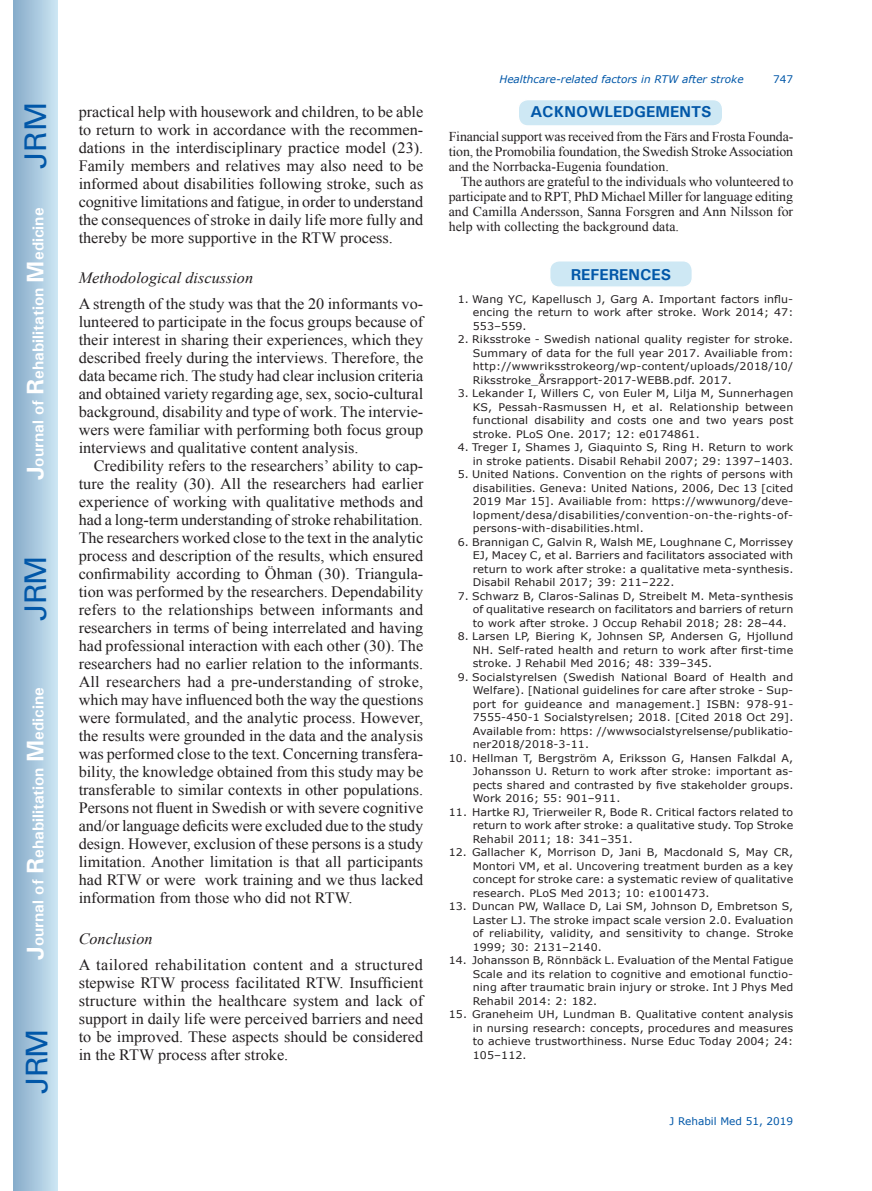
<style>
.page{position:relative;width:872px;height:1191px;background:#fff}
.page>*{position:absolute;margin:0;border:0;box-sizing:border-box;transform-origin:0 0}
.t1{font:30px "Univers";letter-spacing:-.03em;color:#0157a8}
.t2{font:15.75px/18px "Times New Roman";color:#231f20;text-align:justify}
.t3{font:700 15.75px "Univers";color:#fff}
.t4{font:italic 15.75px "Times New Roman";color:#231f20}
.t5{font:700 15.75px "Univers";color:#0157a8}
.t6{font:13.5px/15px "Times New Roman";color:#231f20;text-align:justify}
.t7{font:10.5px/13.5px "Verdana";letter-spacing:.01em;color:#231f20;text-align:justify;scale:1.05 1}
.t8{font:italic 10.5px "Verdana";color:#0157a8}
.t9{font:10.5px "Verdana";color:#0157a8}
.s1{font-size:24px}
</style>
<div class="page">
<div style="left:14px;top:0;width:43px;height:1191px;background:linear-gradient(to right,#88acca,#cbe5f2)"></div>
<div style="left:549px;top:261px;width:143px;height:26px;background:#cee8f4;border-radius:10px"></div>
<div style="left:549px;top:260px;width:144px;height:28px;border:2px solid #fff;border-radius:10px"></div>
<div style="left:518px;top:100px;width:204px;height:26px;background:#cee8f4;border-radius:10px"></div>
<div style="left:517px;top:99px;width:206px;height:28px;border:2px solid #fff;border-radius:10px"></div>
<h1 class="t1" style="left:18px;top:169px;width:68px;rotate:-90deg">JRM</h1>
<h2 class="t3" style="left:28px;top:480px;width:274px;rotate:-90deg"><span class="s1">J</span>ournal of <span class="s1">R</span>ehabilitation <span class="s1">M</span>edicine</h2>
<h1 class="t1" style="left:18px;top:620px;width:67px;rotate:-90deg">JRM</h1>
<h2 class="t3" style="left:28px;top:959px;width:274px;rotate:-90deg"><span class="s1">J</span>ournal of <span class="s1">R</span>ehabilitation <span class="s1">M</span>edicine</h2>
<h1 class="t1" style="left:19px;top:1093px;width:67px;rotate:-90deg">JRM</h1>
<p class="t2" style="left:79px;top:103px;width:346px">practical help with housework and children, to be able to return to work in accordance with the recommen&shy;dations in the interdisciplinary practice model (23).<br>Family members and relatives may also need to be informed about disabilities following stroke, such as cognitive limitations and fatigue, in order to understand the consequences of stroke in daily life more fully and thereby be more supportive in the RTW process.</p>
<h2 class="t4" style="left:79px;top:267px;width:176px">Methodological discussion</h2>
<p class="t2" style="left:79px;top:294px;width:346px">A strength of the study was that the 20 informants vo&shy;lunteered to participate in the focus groups because of their interest in sharing their experiences, which they described freely during the interviews. Therefore, the data became rich. The study had clear inclusion criteria and obtained variety regarding age, sex, socio-cultural background, disability and type of work. The intervie&shy;wers were familiar with performing both focus group interviews and qualitative content analysis.</p>
<p class="t2" style="left:79px;top:456px;width:346px;text-indent:15px">Credibility refers to the researchers’ ability to cap&shy;ture the reality (30). All the researchers had earlier experience of working with qualitative methods and had a long-term understanding of stroke rehabilitation.<br>The researchers worked close to the text in the analytic process and description of the results, which ensured confirmability according to Öhman (30). Triangula&shy;tion was performed by the researchers. Dependability refers to the relationships between informants and researchers in terms of being interrelated and having had professional interaction with each other (30). The researchers had no earlier relation to the informants.<br>All researchers had a pre-understanding of stroke, which may have influenced both the way the questions were formulated, and the analytic process. However, the results were grounded in the data and the analysis was performed close to the text. Concerning transfera&shy;bility, the knowledge obtained from this study may be transferable to similar contexts in other populations.<br>Persons not fluent in Swedish or with severe cognitive and/or language deficits were excluded due to the study design. However, exclusion of these persons is a study limitation. Another limitation is that all participants had RTW or were work training and we thus lacked information from those who did not RTW.</p>
<h2 class="t4" style="left:79px;top:928px;width:75px">Conclusion</h2>
<p class="t2" style="left:79px;top:955px;width:346px">A tailored rehabilitation content and a structured stepwise RTW process facilitated RTW. Insufficient structure within the healthcare system and lack of support in daily life were perceived barriers and need to be improved. These aspects should be considered in the RTW process after stroke.</p>
<p class="t8" style="left:499px;top:72px;width:246px">Healthcare-related factors in RTW after stroke</p>
<p class="t9" style="left:773px;top:72px;width:22px">747</p>
<h2 class="t5" style="left:530px;top:102px;width:183px">ACKNOWLEDGEMENTS</h2>
<p class="t6" style="left:449px;top:129px;width:346px">Financial support was received from the Färs and Frosta Founda&shy;tion, the Promobilia foundation, the Swedish Stroke Association and the Norrbacka-Eugenia foundation.</p>
<p class="t6" style="left:449px;top:174px;width:346px;text-indent:12px">The authors are grateful to the individuals who volunteered to participate and to RPT, PhD Michael Miller for language editing and Camilla Andersson, Sanna Forsgren and Ann Nilsson for help with collecting the background data.</p>
<h2 class="t5" style="left:571px;top:265px;width:102px">REFERENCES</h2>
<p class="t7" style="left:473px;top:292px;width:307px;text-indent:-15px">1. Wang YC, Kapellusch J, Garg A. Important factors influ&shy;encing the return to work after stroke. Work 2014; 47:<br>553–559.</p>
<p class="t7" style="left:473px;top:333px;width:307px;text-indent:-15px">2. Riksstroke - Swedish national quality register for stroke.<br>Summary of data for the full year 2017. Availiable from: http://wwwriksstrokeorg/wp-content/uploads/2018/10/ Riksstroke_Årsrapport-2017-WEBB.pdf. 2017.</p>
<p class="t7" style="left:473px;top:387px;width:307px;text-indent:-15px">3. Lekander I, Willers C, von Euler M, Lilja M, Sunnerhagen KS, Pessah-Rasmussen H, et al. Relationship between functional disability and costs one and two years post stroke. PLoS One. 2017; 12: e0174861.</p>
<p class="t7" style="left:458px;top:441px;width:321px;text-align:right">4. Treger I, Shames J, Giaquinto S, Ring H. Return to work in stroke patients. Disabil Rehabil 2007; 29: 1397–1403.</p>
<p class="t7" style="left:473px;top:468px;width:307px;text-indent:-15px">5. United Nations. Convention on the rights of persons with disabilities. Geneva: United Nations, 2006, Dec 13 [cited 2019 Mar 15]. Availiable from: https://wwwunorg/deve&shy;lopment/desa/disabilities/convention-on-the-rights-of&shy;persons-with-disabilities.html.</p>
<p class="t7" style="left:473px;top:535px;width:307px;text-indent:-15px">6. Brannigan C, Galvin R, Walsh ME, Loughnane C, Morrissey EJ, Macey C, et al. Barriers and facilitators associated with return to work after stroke: a qualitative meta-synthesis.<br>Disabil Rehabil 2017; 39: 211–222.</p>
<p class="t7" style="left:473px;top:589px;width:307px;text-indent:-15px">7. Schwarz B, Claros-Salinas D, Streibelt M. Meta-synthesis of qualitative research on facilitators and barriers of return to work after stroke. J Occup Rehabil 2018; 28: 28–44.</p>
<p class="t7" style="left:473px;top:630px;width:307px;text-indent:-15px">8. Larsen LP, Biering K, Johnsen SP, Andersen G, Hjollund NH. Self-rated health and return to work after first-time stroke. J Rehabil Med 2016; 48: 339–345.</p>
<p class="t7" style="left:473px;top:670px;width:307px;text-indent:-15px">9. Socialstyrelsen (Swedish National Board of Health and Welfare). [National guidelines for care after stroke - Sup&shy;port for guideance and management.] ISBN: 978-91- 7555-450-1 Socialstyrelsen; 2018. [Cited 2018 Oct 29].<br>Available from: https: //wwwsocialstyrelsense/publikatio&shy;ner2018/2018-3-11.</p>
<p class="t7" style="left:473px;top:751px;width:307px;text-indent:-24px">10. Hellman T, Bergström A, Eriksson G, Hansen Falkdal A, Johansson U. Return to work after stroke: important as&shy;pects shared and contrasted by five stakeholder groups.<br>Work 2016; 55: 901–911.</p>
<p class="t7" style="left:473px;top:805px;width:307px;text-indent:-24px">11. Hartke RJ, Trierweiler R, Bode R. Critical factors related to return to work after stroke: a qualitative study. Top Stroke Rehabil 2011; 18: 341–351.</p>
<p class="t7" style="left:473px;top:846px;width:307px;text-indent:-24px">12. Gallacher K, Morrison D, Jani B, Macdonald S, May CR, Montori VM, et al. Uncovering treatment burden as a key concept for stroke care: a systematic review of qualitative research. PLoS Med 2013; 10: e1001473.</p>
<p class="t7" style="left:473px;top:900px;width:307px;text-indent:-24px">13. Duncan PW, Wallace D, Lai SM, Johnson D, Embretson S, Laster LJ. The stroke impact scale version 2.0. Evaluation of reliability, validity, and sensitivity to change. Stroke 1999; 30: 2131–2140.</p>
<p class="t7" style="left:473px;top:954px;width:307px;text-indent:-24px">14. Johansson B, Rönnbäck L. Evaluation of the Mental Fatigue Scale and its relation to cognitive and emotional functio&shy;ning after traumatic brain injury or stroke. Int J Phys Med Rehabil 2014: 2: 182.</p>
<p class="t7" style="left:473px;top:1008px;width:307px;text-indent:-24px">15. Graneheim UH, Lundman B. Qualitative content analysis in nursing research: concepts, procedures and measures to achieve trustworthiness. Nurse Educ Today 2004; 24:<br>105–112.</p>
<p class="t9" style="left:669px;top:1114px;width:125px">J Rehabil Med 51, 2019</p>
</div>
